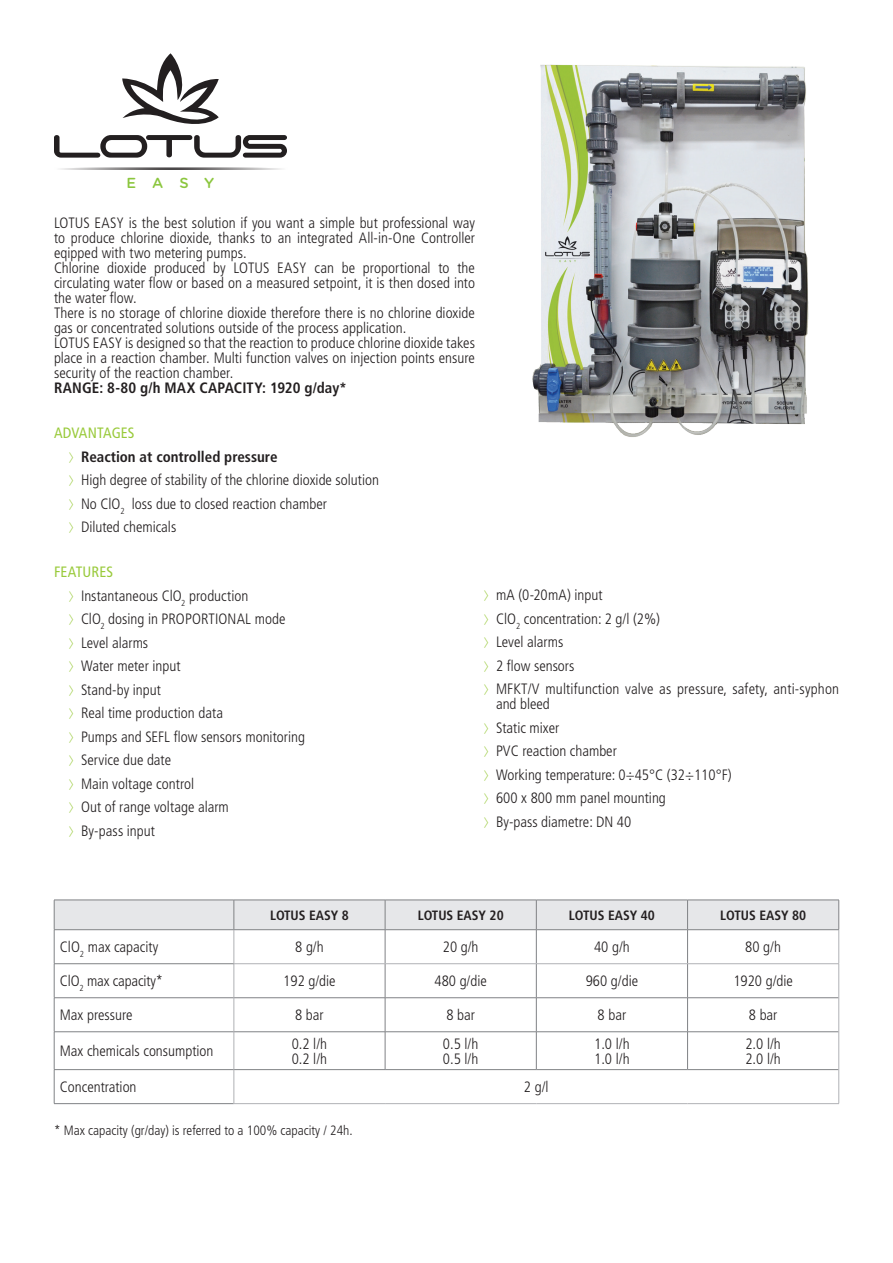
<style>
.page{position:relative;width:893px;height:1263px;background:#fff}
.page>*{position:absolute;margin:0;border:0;box-sizing:border-box;transform-origin:0 0}
.t1{font:300 condensed 15px/23.5px "Frutiger LT Std";color:#231f20}
.t2{font:700 condensed 15px "Frutiger LT Std";letter-spacing:.01em;color:#231f20}
.t3{font:500 14.55px "Gotham Rounded";color:#8bc63e}
.t4{font:300 condensed 13.5px "Frutiger LT Std";color:#231f20}
.t5{font:700 condensed 13.5px "Frutiger LT Std";color:#231f20}
.s1{font-weight:400;color:#99ca3b}
.s2{font-family:"Apple Gothic";font-weight:400;font-stretch:normal;font-size:12px;color:#99ca3b}
.s3{font-weight:700}
</style>
<div class="page">
<svg style="left:54px;top:135px;width:233px;height:23px"></svg>
<svg style="left:122px;top:53px;width:97px;height:71px"></svg>
<svg style="left:61px;top:168px;width:220px;height:1px"></svg>
<img style="left:532px;top:64px;width:277px;height:373px">
<svg style="left:54px;top:900px;width:785px;height:30px"></svg>
<hr style="left:54px;top:930px;width:1px;height:33px;background:#808285">
<hr style="left:385px;top:930px;width:1px;height:33px;background:#808285">
<hr style="left:536px;top:930px;width:1px;height:33px;background:#808285">
<hr style="left:687px;top:930px;width:1px;height:33px;background:#808285">
<hr style="left:54px;top:964px;width:1px;height:33px;background:#808285">
<hr style="left:385px;top:964px;width:1px;height:33px;background:#808285">
<hr style="left:536px;top:964px;width:1px;height:33px;background:#808285">
<hr style="left:687px;top:964px;width:1px;height:33px;background:#808285">
<hr style="left:54px;top:997px;width:180px;height:1px;background:#808285">
<hr style="left:54px;top:998px;width:1px;height:33px;background:#808285">
<hr style="left:234px;top:997px;width:151px;height:1px;background:#808285">
<hr style="left:385px;top:997px;width:151px;height:1px;background:#808285">
<hr style="left:385px;top:998px;width:1px;height:33px;background:#808285">
<hr style="left:536px;top:997px;width:152px;height:1px;background:#808285">
<hr style="left:536px;top:998px;width:1px;height:33px;background:#808285">
<hr style="left:688px;top:997px;width:151px;height:1px;background:#808285">
<hr style="left:687px;top:998px;width:1px;height:33px;background:#808285">
<hr style="left:54px;top:1031px;width:180px;height:1px;background:#808285">
<hr style="left:54px;top:1032px;width:1px;height:37px;background:#808285">
<hr style="left:234px;top:1031px;width:151px;height:1px;background:#808285">
<hr style="left:385px;top:1031px;width:151px;height:1px;background:#808285">
<hr style="left:385px;top:1032px;width:1px;height:37px;background:#808285">
<hr style="left:536px;top:1031px;width:152px;height:1px;background:#808285">
<hr style="left:536px;top:1032px;width:1px;height:37px;background:#808285">
<hr style="left:688px;top:1031px;width:151px;height:1px;background:#808285">
<hr style="left:687px;top:1032px;width:1px;height:37px;background:#808285">
<hr style="left:54px;top:1069px;width:180px;height:1px;background:#808285">
<hr style="left:54px;top:1070px;width:1px;height:33px;background:#808285">
<hr style="left:234px;top:1069px;width:151px;height:1px;background:#808285">
<hr style="left:385px;top:1069px;width:151px;height:1px;background:#808285">
<hr style="left:536px;top:1069px;width:152px;height:1px;background:#808285">
<hr style="left:688px;top:1069px;width:151px;height:1px;background:#808285">
<hr style="left:54px;top:1103px;width:180px;height:1px;background:#808285">
<hr style="left:234px;top:930px;width:1px;height:33px;background:#b0b1b5">
<hr style="left:234px;top:963px;width:151px;height:1px;background:#b0b1b5">
<hr style="left:234px;top:964px;width:1px;height:33px;background:#b0b1b5">
<hr style="left:385px;top:963px;width:151px;height:1px;background:#b0b1b5">
<hr style="left:536px;top:963px;width:152px;height:1px;background:#b0b1b5">
<hr style="left:688px;top:963px;width:151px;height:1px;background:#b0b1b5">
<hr style="left:234px;top:998px;width:1px;height:33px;background:#b0b1b5">
<hr style="left:234px;top:1032px;width:1px;height:37px;background:#b0b1b5">
<hr style="left:234px;top:1070px;width:1px;height:33px;background:#b0b1b5">
<hr style="left:838px;top:930px;width:1px;height:33px;background:#b0b1b5">
<hr style="left:838px;top:964px;width:1px;height:34px;background:#b0b1b5">
<hr style="left:838px;top:998px;width:1px;height:34px;background:#b0b1b5">
<hr style="left:838px;top:1032px;width:1px;height:37px;background:#b0b1b5">
<hr style="left:838px;top:1069px;width:1px;height:34px;background:#b0b1b5">
<hr style="left:234px;top:1103px;width:151px;height:1px;background:#b0b1b5">
<hr style="left:385px;top:1103px;width:151px;height:1px;background:#b0b1b5">
<hr style="left:536px;top:1103px;width:152px;height:1px;background:#b0b1b5">
<hr style="left:688px;top:1103px;width:151px;height:1px;background:#b0b1b5">
<hr style="left:54px;top:963px;width:180px;height:1px;background:#808285">
<p class="t3" style="left:127px;top:172px;width:89px">EASY</p>
<p class="t1" style="left:54px;top:216px;width:423px;line-height:15px">LOTUS EASY is the best solution if you want a simple but professional way to produce chlorine dioxide, thanks to an integrated All-in-One Controller eqipped with two metering pumps.<br>Chlorine dioxide produced by LOTUS EASY can be proportional to the circulating water flow or based on a measured setpoint, it is then dosed into the water flow.<br>There is no storage of chlorine dioxide therefore there is no chlorine dioxide gas or concentrated solutions outside of the process application.<br>LOTUS EASY is designed so that the reaction to produce chlorine dioxide takes place in a reaction chamber. Multi function valves on injection points ensure security of the reaction chamber.</p>
<p class="t2" style="left:54px;top:379px;width:294px">RANGE: 8-80 g/h MAX CAPACITY: 1920 g/day*</p>
<p class="t1" style="left:68px;top:421px;width:312px;text-indent:-14px"><span class="s1">ADVANTAGES<br></span><span class="s2">&gt;</span> <span class="s3">Reaction at controlled pressure<br></span><span class="s2">&gt;</span> High degree of stability of the chlorine dioxide solution <span class="s2">&gt;</span> No ClO<sub>2</sub> loss due to closed reaction chamber<br><span class="s2">&gt;</span> Diluted chemicals</p>
<p class="t1" style="left:68px;top:560px;width:238px;text-indent:-14px"><span class="s1">FEATURES<br></span><span class="s2">&gt;</span> Instantaneous ClO<sub>2</sub> production<br><span class="s2">&gt;</span> ClO<sub>2</sub> dosing in PROPORTIONAL mode<br><span class="s2">&gt;</span> Level alarms<br><span class="s2">&gt;</span> Water meter input<br><span class="s2">&gt;</span> Stand-by input<br><span class="s2">&gt;</span> Real time production data<br><span class="s2">&gt;</span> Pumps and SEFL flow sensors monitoring <span class="s2">&gt;</span> Service due date<br><span class="s2">&gt;</span> Main voltage control<br><span class="s2">&gt;</span> Out of range voltage alarm<br><span class="s2">&gt;</span> By-pass input</p>
<p class="t1" style="left:483px;top:583px;width:357px"><span class="s2">&gt;</span> mA (0-20mA) input<br><span class="s2">&gt;</span> ClO<sub>2</sub> concentration: 2 g/l (2%)<br><span class="s2">&gt;</span> Level alarms<br><span class="s2">&gt;</span> 2 flow sensors<br><span class="s2">&gt;</span> MFKT/V multifunction valve as pressure, safety, anti-syphon</p>
<p class="t1" style="left:483px;top:692px;width:250px;text-indent:13px">and bleed<br><span class="s2">&gt;</span> Static mixer<br><span class="s2">&gt;</span> PVC reaction chamber<br><span class="s2">&gt;</span> Working temperature: 0÷45°C (32÷110°F) <span class="s2">&gt;</span> 600 x 800 mm panel mounting<br><span class="s2">&gt;</span> By-pass diametre: DN 40</p>
<p class="t5" style="left:270px;top:907px;width:80px">LOTUS EASY 8</p>
<p class="t5" style="left:418px;top:907px;width:87px">LOTUS EASY 20</p>
<p class="t5" style="left:569px;top:907px;width:87px">LOTUS EASY 40</p>
<p class="t5" style="left:720px;top:907px;width:87px">LOTUS EASY 80</p>
<p class="t1" style="left:60px;top:935px;width:100px">ClO<sub>2</sub> max capacity</p>
<p class="t1" style="left:295px;top:935px;width:30px">8 g/h</p>
<p class="t1" style="left:443px;top:935px;width:37px">20 g/h</p>
<p class="t1" style="left:594px;top:935px;width:37px">40 g/h</p>
<p class="t1" style="left:745px;top:935px;width:37px">80 g/h</p>
<p class="t1" style="left:60px;top:969px;width:105px">ClO<sub>2</sub> max capacity*</p>
<p class="t1" style="left:283px;top:969px;width:54px">192 g/die</p>
<p class="t1" style="left:434px;top:969px;width:54px">480 g/die</p>
<p class="t1" style="left:586px;top:969px;width:54px">960 g/die</p>
<p class="t1" style="left:733px;top:969px;width:61px">1920 g/die</p>
<p class="t1" style="left:60px;top:1004px;width:74px">Max pressure</p>
<p class="t1" style="left:295px;top:1004px;width:30px">8 bar</p>
<p class="t1" style="left:446px;top:1004px;width:30px">8 bar</p>
<p class="t1" style="left:598px;top:1004px;width:30px">8 bar</p>
<p class="t1" style="left:749px;top:1004px;width:30px">8 bar</p>
<p class="t1" style="left:60px;top:1039px;width:155px">Max chemicals consumption</p>
<p class="t1" style="left:292px;top:1036px;width:37px;line-height:15px">0.2 l/h<br>0.2 l/h</p>
<p class="t1" style="left:443px;top:1036px;width:37px;line-height:15px">0.5 l/h<br>0.5 l/h</p>
<p class="t1" style="left:594px;top:1036px;width:37px;line-height:15px">1.0 l/h<br>1.0 l/h</p>
<p class="t1" style="left:745px;top:1036px;width:37px;line-height:15px">2.0 l/h<br>2.0 l/h</p>
<p class="t1" style="left:60px;top:1075px;width:78px">Concentration</p>
<p class="t1" style="left:524px;top:1075px;width:26px">2 g/l</p>
<p class="t4" style="left:54px;top:1122px;width:300px">* Max capacity (gr/day) is referred to a 100% capacity / 24h.</p>
</div>
